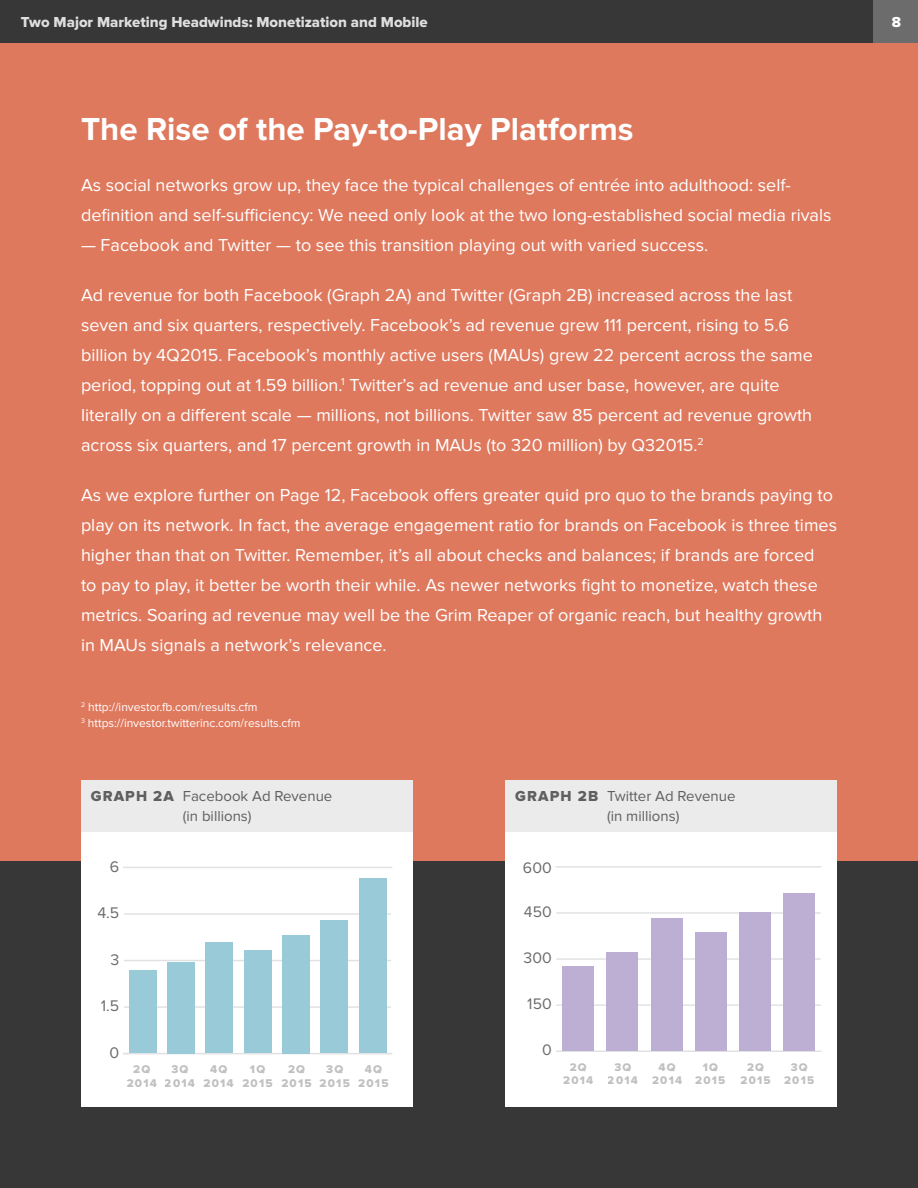
<style>
.page{position:relative;width:918px;height:1188px;background:#fff}
.page>*{position:absolute;margin:0;border:0;box-sizing:border-box;transform-origin:0 0}
.t1{font:700 33px "Proxima Nova";color:#fff}
.t2{font:18px/30px "Proxima Nova";color:#fff}
.t3{font:15.9px "Proxima Nova";color:#6c6c6c}
.t4{font:15.75px "Proxima Nova";color:#6c6c6c}
.t5{font:15px/19.5px "Proxima Nova";color:#5f5f5f}
.t6{font:15px "Proxima Nova Extrabld";color:#dedede}
.t7{font:15px "Proxima Nova Extrabld";color:#fff}
.t8{font:12px/16.5px "Proxima Nova";color:#fff}
.t9{font:11.55px/14px "Proxima Nova Extrabld";letter-spacing:.105em;color:#969696;text-align:center}
.s1{font-family:"Proxima Nova Extrabld"}
</style>
<div class="page">
<div style="left:0;top:0;width:874px;height:44px;background:#373737"></div>
<div style="left:874px;top:0;width:44px;height:44px;background:#6c6c6c"></div>
<div style="left:0;top:43px;width:918px;height:1145px;background:#df795e"></div>
<div style="left:0;top:862px;width:918px;height:326px;background:#373737"></div>
<div style="left:81px;top:832px;width:331px;height:275px;background:#fff"></div>
<hr style="left:124px;top:1053px;width:268px;height:1px;background:#e0e1e2">
<hr style="left:124px;top:1006px;width:267px;height:2px;background:#e0e1e2">
<hr style="left:124px;top:960px;width:267px;height:1px;background:#e0e1e2">
<hr style="left:124px;top:913px;width:267px;height:2px;background:#e0e1e2">
<hr style="left:123px;top:867px;width:269px;height:1px;background:#e0e1e2">
<div style="left:129px;top:971px;width:27px;height:82px;background:#98cad8"></div>
<div style="left:167px;top:962px;width:28px;height:91px;background:#98cad8"></div>
<div style="left:206px;top:942px;width:27px;height:111px;background:#98cad8"></div>
<div style="left:244px;top:951px;width:27px;height:102px;background:#98cad8"></div>
<div style="left:282px;top:935px;width:28px;height:118px;background:#98cad8"></div>
<div style="left:320px;top:920px;width:28px;height:133px;background:#98cad8"></div>
<div style="left:359px;top:879px;width:27px;height:174px;background:#98cad8"></div>
<div style="left:81px;top:780px;width:331px;height:52px;background:#ebebeb"></div>
<div style="left:506px;top:832px;width:331px;height:275px;background:#fff"></div>
<hr style="left:556px;top:1051px;width:265px;height:1px;background:#e0e1e2">
<hr style="left:556px;top:1004px;width:265px;height:2px;background:#e0e1e2">
<hr style="left:556px;top:958px;width:265px;height:2px;background:#e0e1e2">
<hr style="left:556px;top:912px;width:265px;height:2px;background:#e0e1e2">
<hr style="left:556px;top:866px;width:265px;height:2px;background:#e0e1e2">
<div style="left:562px;top:966px;width:32px;height:85px;background:#bdaed3"></div>
<div style="left:606px;top:953px;width:32px;height:98px;background:#bdaed3"></div>
<div style="left:651px;top:919px;width:31px;height:132px;background:#bdaed3"></div>
<div style="left:695px;top:932px;width:32px;height:119px;background:#bdaed3"></div>
<div style="left:739px;top:912px;width:32px;height:139px;background:#bdaed3"></div>
<div style="left:783px;top:894px;width:32px;height:157px;background:#bdaed3"></div>
<div style="left:506px;top:780px;width:331px;height:52px;background:#ebebeb"></div>
<p class="t6" style="left:21px;top:13px;width:409px">Two Major Marketing Headwinds: Monetization and Mobile</p>
<p class="t7" style="left:892px;top:13px;width:11px">8</p>
<h1 class="t1" style="left:81px;top:110px;width:554px">The Rise of the Pay-to-Play Platforms</h1>
<p class="t2" style="left:81px;top:170px;width:752px">As social networks grow up, they face the typical challenges of entrée into adulthood: self&shy;definition and self-sufficiency: We need only look at the two long-established social media rivals</p>
<p class="t2" style="left:81px;top:230px;width:629px">— Facebook and Twitter — to see this transition playing out with varied success.</p>
<p class="t2" style="left:81px;top:281px;width:733px">Ad revenue for both Facebook (Graph 2A) and Twitter (Graph 2B) increased across the last seven and six quarters, respectively. Facebook’s ad revenue grew 111 percent, rising to 5.6 billion by 4Q2015. Facebook’s monthly active users (MAUs) grew 22 percent across the same period, topping out at 1.59 billion.<sup>1</sup> Twitter’s ad revenue and user base, however, are quite literally on a different scale — millions, not billions. Twitter saw 85 percent ad revenue growth across six quarters, and 17 percent growth in MAUs (to 320 million) by Q32015.<sup>2</sup></p>
<p class="t2" style="left:81px;top:481px;width:758px">As we explore further on Page 12, Facebook offers greater quid pro quo to the brands paying to play on its network. In fact, the average engagement ratio for brands on Facebook is three times higher than that on Twitter. Remember, it’s all about checks and balances; if brands are forced<br>to pay to play, it better be worth their while. As newer networks fight to monetize, watch these metrics. Soaring ad revenue may well be the Grim Reaper of organic reach, but healthy growth in MAUs signals a network’s relevance.</p>
<p class="t8" style="left:81px;top:699px;width:221px"><sup>2</sup> http://investor.fb.com/results.cfm<br><sup>3</sup> https://investor.twitterinc.com/results.cfm</p>
<p class="t5" style="left:183px;top:787px;width:151px;text-indent:-92px"><span class="s1">GRAPH 2A</span> Facebook Ad Revenue (in billions)</p>
<p class="t5" style="left:607px;top:787px;width:130px;text-indent:-92px"><span class="s1">GRAPH 2B</span> Twitter Ad Revenue (in millions)</p>
<p class="t3" style="left:110px;top:857px;width:11px">6</p>
<p class="t4" style="left:523px;top:859px;width:30px">600</p>
<p class="t3" style="left:97px;top:904px;width:23px">4.5</p>
<p class="t4" style="left:524px;top:902px;width:29px">450</p>
<p class="t3" style="left:110px;top:950px;width:10px">3</p>
<p class="t4" style="left:524px;top:949px;width:30px">300</p>
<p class="t3" style="left:101px;top:997px;width:20px">1.5</p>
<p class="t4" style="left:527px;top:995px;width:26px">150</p>
<p class="t3" style="left:110px;top:1043px;width:11px">0</p>
<p class="t4" style="left:542px;top:1041px;width:11px">0</p>
<p class="t9" style="left:127px;top:1063px;width:32px">2Q<br>2014</p>
<p class="t9" style="left:165px;top:1063px;width:32px">3Q<br>2014</p>
<p class="t9" style="left:204px;top:1063px;width:32px">4Q<br>2014</p>
<p class="t9" style="left:281px;top:1063px;width:32px">2Q<br>2015</p>
<p class="t9" style="left:320px;top:1063px;width:32px">3Q<br>2015</p>
<p class="t9" style="left:358px;top:1063px;width:32px">4Q<br>2015</p>
<p class="t9" style="left:242px;top:1063px;width:32px">1Q<br>2015</p>
<p class="t9" style="left:563px;top:1061px;width:31px;line-height:12.9px">2Q<br>2014</p>
<p class="t9" style="left:608px;top:1061px;width:31px;line-height:12.9px">3Q<br>2014</p>
<p class="t9" style="left:652px;top:1061px;width:31px;line-height:12.9px">4Q<br>2014</p>
<p class="t9" style="left:741px;top:1061px;width:32px;line-height:12.9px">2Q<br>2015</p>
<p class="t9" style="left:784px;top:1061px;width:32px;line-height:12.9px">3Q<br>2015</p>
<p class="t9" style="left:695px;top:1061px;width:32px;line-height:12.9px">1Q<br>2015</p>
</div>
